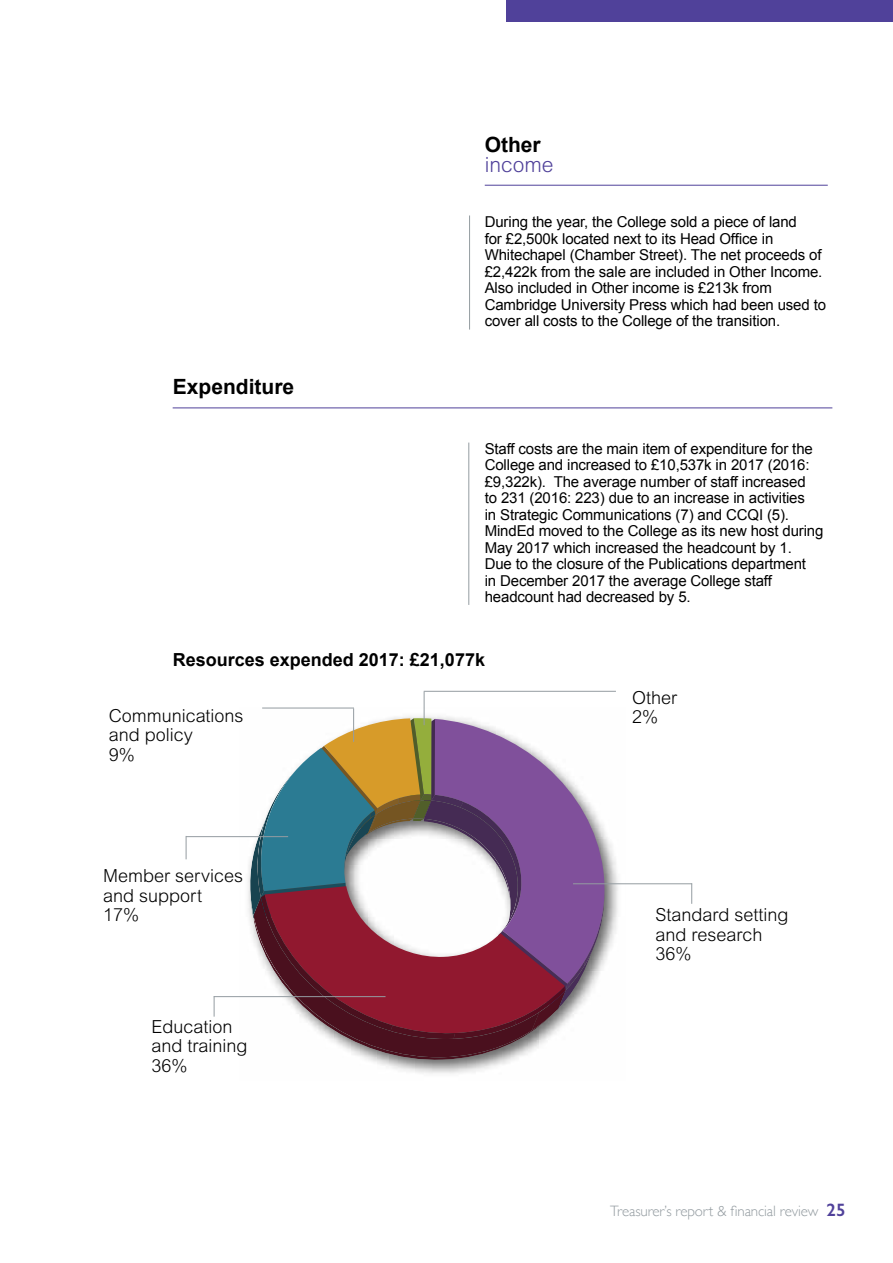
<style>
.page{position:relative;width:893px;height:1263px;background:#fff}
.page>*{position:absolute;margin:0;border:0;box-sizing:border-box;transform-origin:0 0}
.t1{font:700 21px "Arial";color:#000}
.t2{font:300 21px "Arial MT Std";color:#50419a}
.t3{font:300 18px/19.5px "Arial MT Std";color:#000}
.t4{font:700 18px "Arial";color:#000}
.t5{font:15px/16.5px "Arial";letter-spacing:-.01em;color:#000}
.t6{font:300 15px "Gill Sans";letter-spacing:-.01em;color:#949ca1}
.s1{font-weight:600;font-size:18px;color:#50419a}
</style>
<div class="page">
<img style="left:240px;top:708px;width:386px;height:366px">
<svg style="left:605px;top:719px;width:4px;height:264px"></svg>
<svg style="left:248px;top:718px;width:357px;height:343px"></svg>
<div style="left:506px;top:0;width:387px;height:21px;background:#50419a"></div>
<hr style="left:485px;top:185px;width:343px;height:1px;background:#50419a">
<hr style="left:173px;top:407px;width:659px;height:1px;background:#50419a">
<hr style="left:186px;top:836px;width:102px;height:1px;background:#949ca1">
<hr style="left:573px;top:883px;width:119px;height:1px;background:#949ca1">
<hr style="left:214px;top:996px;width:171px;height:1px;background:#949ca1">
<svg style="left:186px;top:837px;width:1px;height:22px"></svg>
<svg style="left:214px;top:997px;width:1px;height:20px"></svg>
<svg style="left:691px;top:883px;width:1px;height:21px"></svg>
<hr style="left:469px;top:443px;width:1px;height:162px;background:#949ca1">
<hr style="left:353px;top:708px;width:1px;height:34px;background:#949ca1">
<hr style="left:262px;top:708px;width:92px;height:1px;background:#949ca1">
<hr style="left:469px;top:215px;width:1px;height:115px;background:#949ca1">
<hr style="left:424px;top:691px;width:192px;height:1px;background:#949ca1">
<hr style="left:424px;top:692px;width:1px;height:33px;background:#949ca1">
<h1 class="t1" style="left:485px;top:131px;width:58px">Other</h1>
<h1 class="t2" style="left:485px;top:152px;width:70px">income</h1>
<h1 class="t1" style="left:173px;top:373px;width:123px">Expenditure</h1>
<p class="t5" style="left:485px;top:214px;width:343px">During the year, the College sold a piece of land<br>for £2,500k located next to its Head Office in Whitechapel (Chamber Street). The net proceeds of £2,422k from the sale are included in Other Income.<br>Also included in Other income is £213k from Cambridge University Press which had been used to cover all costs to the College of the transition.</p>
<p class="t5" style="left:485px;top:440px;width:340px">Staff costs are the main item of expenditure for the College and increased to £10,537k in 2017 (2016: £9,322k). The average number of staff increased<br>to 231 (2016: 223) due to an increase in activities<br>in Strategic Communications (7) and CCQI (5).<br>MindEd moved to the College as its new host during May 2017 which increased the headcount by 1.<br>Due to the closure of the Publications department<br>in December 2017 the average College staff headcount had decreased by 5.</p>
<p class="t4" style="left:173px;top:647px;width:314px">Resources expended 2017: £21,077k</p>
<p class="t3" style="left:109px;top:706px;width:136px">Communications and policy<br>9%</p>
<p class="t3" style="left:103px;top:867px;width:141px">Member services and support<br>17%</p>
<p class="t3" style="left:152px;top:1018px;width:98px">Education and training<br>36%</p>
<p class="t3" style="left:632px;top:689px;width:47px">Other<br>2%</p>
<p class="t3" style="left:655px;top:906px;width:135px">Standard setting and research<br>36%</p>
<p class="t6" style="left:610px;top:1199px;width:237px">Treasurer’s report &amp; financial review <span class="s1">25</span></p>
</div>
